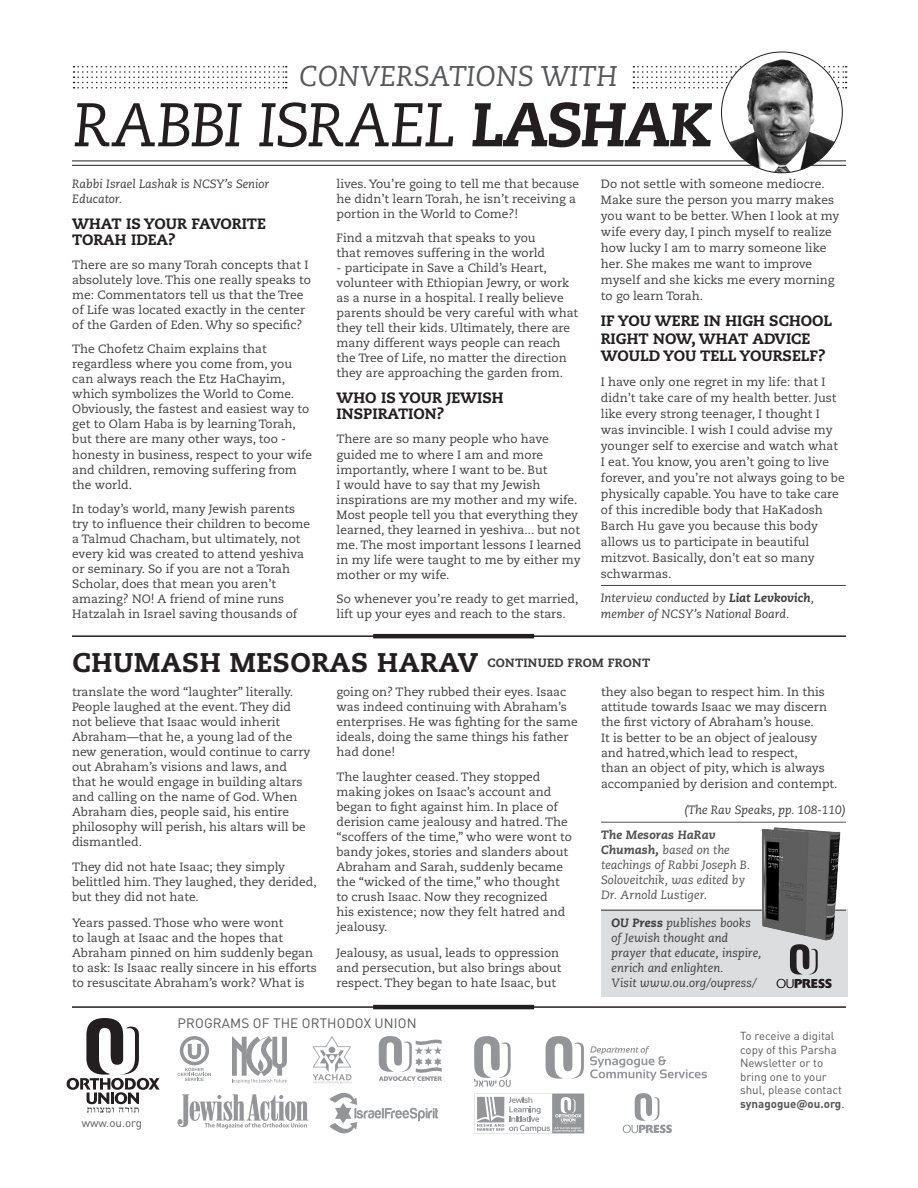
<style>
.page{position:relative;width:918px;height:1188px;background:#fff}
.page>*{position:absolute;margin:0;border:0;box-sizing:border-box;transform-origin:0 0}
.t1{font:italic 61.5px "Caecilia LT Std";letter-spacing:-.03em;color:#231f20}
.t2{font:italic 28.5px "Caecilia LT Std";color:#57585a}
.interview_text{font:800 27px "Caecilia LT Std";letter-spacing:.02em;color:#231f20}
.interview_Q{font:800 15px/16.5px "Caecilia LT Std";color:#231f20}
.t3{font:13.5px "DIN Pro";letter-spacing:.01em;color:#57585a}
.interview_text-2{font:12px/15px "Caecilia LT Std";color:#3e3e3f}
.byline{font:italic 12px/14.9px "Caecilia LT Std";color:#3e3e3f}
.byline-2{font:italic 12px/14.9px "Caecilia LT Std";color:#515153}
.interview_text-3{font:italic 12px/15px "Caecilia LT Std";color:#3e3e3f}
.interview_text-4{font:800 12px "Caecilia LT Std";letter-spacing:.02em;color:#3e3e3f}
.t4{font:11.55px/13.5px "DIN Pro";color:#57585a}
.s1{font-weight:800}
.s2{font-weight:700}
</style>
<div class="page">
<div style="left:601px;top:909px;width:247px;height:88px;background:#dcdddf"></div>
<hr style="left:601px;top:585px;width:245px;height:1px;background:#3e3e3f">
<hr style="left:72px;top:1006px;width:774px;height:2px;background:#231f20">
<hr style="left:373px;top:1005px;width:161px;height:4px;background:#231f20">
<hr style="left:72px;top:635px;width:774px;height:2px;background:#231f20">
<hr style="left:373px;top:634px;width:161px;height:4px;background:#231f20">
<svg style="left:67px;top:1018px;width:93px;height:95px"></svg>
<svg style="left:633px;top:66px;width:214px;height:22px"></svg>
<svg style="left:74px;top:66px;width:213px;height:22px"></svg>
<hr style="left:72px;top:161px;width:774px;height:1px;background:#231f20">
<hr style="left:72px;top:165px;width:774px;height:1px;background:#231f20">
<img style="left:722px;top:52px;width:120px;height:121px;border-radius:60px">
<svg style="left:232px;top:1036px;width:55px;height:48px"></svg>
<svg style="left:313px;top:1036px;width:39px;height:47px"></svg>
<svg style="left:546px;top:1036px;width:38px;height:43px"></svg>
<svg style="left:590px;top:1046px;width:117px;height:35px"></svg>
<svg style="left:623px;top:1093px;width:49px;height:40px"></svg>
<svg style="left:177px;top:1036px;width:34px;height:45px"></svg>
<svg style="left:379px;top:1036px;width:63px;height:45px"></svg>
<svg style="left:474px;top:1036px;width:37px;height:51px"></svg>
<svg style="left:329px;top:1093px;width:109px;height:41px"></svg>
<svg style="left:177px;top:1094px;width:131px;height:35px"></svg>
<svg style="left:474px;top:1094px;width:110px;height:39px"></svg>
<hr style="left:601px;top:822px;width:245px;height:1px;background:#515153">
<hr style="left:601px;top:910px;width:245px;height:1px;background:#3e3e3f">
<img style="left:753px;top:821px;width:93px;height:120px">
<svg style="left:776px;top:944px;width:56px;height:44px"></svg>
<p class="t2" style="left:299px;top:60px;width:320px">CONVERSATIONS WITH</p>
<p class="t1" style="left:73px;top:90px;width:641px">RABBI ISRAEL <span class="s1">LASHAK</span></p>
<p class="interview_text-3" style="left:72px;top:177px;width:199px">Rabbi Israel Lashak is NCSY’s Senior<br>Educator.</p>
<p class="interview_Q" style="left:72px;top:215px;width:195px">WHAT IS YOUR FAVORITE<br>TORAH IDEA?</p>
<p class="interview_text-2" style="left:72px;top:258px;width:240px">There are so many Torah concepts that I absolutely love. This one really speaks to me: Commentators tell us that the Tree of Life was located exactly in the center of the Garden of Eden. Why so specific?</p>
<p class="interview_text-2" style="left:72px;top:342px;width:241px">The Chofetz Chaim explains that regardless where you come from, you can always reach the Etz HaChayim, which symbolizes the World to Come.<br>Obviously, the fastest and easiest way to get to Olam Haba is by learning Torah, but there are many other ways, too - honesty in business, respect to your wife and children, removing suffering from the world.</p>
<p class="interview_text-2" style="left:72px;top:501px;width:239px">In today’s world, many Jewish parents try to influence their children to become a Talmud Chacham, but ultimately, not every kid was created to attend yeshiva or seminary. So if you are not a Torah Scholar, does that mean you aren’t amazing? NO! A friend of mine runs Hatzalah in Israel saving thousands of</p>
<p class="interview_text-2" style="left:337px;top:177px;width:244px">lives. You’re going to tell me that because he didn’t learn Torah, he isn’t receiving a portion in the World to Come?!</p>
<p class="interview_text-2" style="left:337px;top:231px;width:210px">Find a mitzvah that speaks to you that removes suffering in the world</p>
<p class="interview_text-2" style="left:337px;top:261px;width:243px">- participate in Save a Child’s Heart, volunteer with Ethiopian Jewry, or work as a nurse in a hospital. I really believe parents should be very careful with what they tell their kids. Ultimately, there are many different ways people can reach the Tree of Life, no matter the direction they are approaching the garden from.</p>
<p class="interview_Q" style="left:337px;top:389px;width:168px">WHO IS YOUR JEWISH<br>INSPIRATION?</p>
<p class="interview_text-2" style="left:337px;top:432px;width:246px">There are so many people who have guided me to where I am and more importantly, where I want to be. But<br>I would have to say that my Jewish inspirations are my mother and my wife.<br>Most people tell you that everything they learned, they learned in yeshiva... but not me. The most important lessons I learned in my life were taught to me by either my mother or my wife.</p>
<p class="interview_text-2" style="left:337px;top:591px;width:243px">So whenever you’re ready to get married, lift up your eyes and reach to the stars.</p>
<p class="interview_text-2" style="left:601px;top:176px;width:240px;line-height:15.9px">Do not settle with someone mediocre.<br>Make sure the person you marry makes you want to be better. When I look at my wife every day, I pinch myself to realize how lucky I am to marry someone like her. She makes me want to improve myself and she kicks me every morning to go learn Torah.</p>
<p class="interview_Q" style="left:601px;top:312px;width:233px;line-height:17.4px">IF YOU WERE IN HIGH SCHOOL<br>RIGHT NOW, WHAT ADVICE<br>WOULD YOU TELL YOURSELF?</p>
<p class="interview_text-2" style="left:601px;top:374px;width:245px;line-height:15.9px">I have only one regret in my life: that I didn’t take care of my health better. Just like every strong teenager, I thought I was invincible. I wish I could advise my younger self to exercise and watch what I eat. You know, you aren’t going to live forever, and you’re not always going to be physically capable. You have to take care of this incredible body that HaKadosh Barch Hu gave you because this body allows us to participate in beautiful mitzvot. Basically, don’t eat so many schwarmas.</p>
<p class="byline" style="left:601px;top:591px;width:215px;line-height:15.5px">Interview conducted by <span class="s1">Liat Levkovich</span>, member of NCSY’s National Board.</p>
<p class="interview_text" style="left:73px;top:646px;width:407px">CHUMASH MESORAS HARAV</p>
<p class="interview_text-4" style="left:487px;top:656px;width:164px">CONTINUED FROM FRONT</p>
<p class="interview_text-2" style="left:72px;top:684px;width:240px">translate the word “laughter” literally.<br>People laughed at the event. They did not believe that Isaac would inherit Abraham—that he, a young lad of the new generation, would continue to carry out Abraham’s visions and laws, and that he would engage in building altars and calling on the name of God. When Abraham dies, people said, his entire philosophy will perish, his altars will be dismantled.</p>
<p class="interview_text-2" style="left:72px;top:860px;width:246px">They did not hate Isaac; they simply belittled him. They laughed, they derided, but they did not hate.</p>
<p class="interview_text-2" style="left:72px;top:915px;width:246px">Years passed. Those who were wont<br>to laugh at Isaac and the hopes that Abraham pinned on him suddenly began to ask: Is Isaac really sincere in his efforts to resuscitate Abraham’s work? What is</p>
<p class="interview_text-2" style="left:336px;top:684px;width:243px">going on? They rubbed their eyes. Isaac was indeed continuing with Abraham’s enterprises. He was fighting for the same ideals, doing the same things his father had done!</p>
<p class="interview_text-2" style="left:336px;top:770px;width:237px">The laughter ceased. They stopped making jokes on Isaac’s account and began to fight against him. In place of derision came jealousy and hatred. The “scoffers of the time,” who were wont to bandy jokes, stories and slanders about Abraham and Sarah, suddenly became the “wicked of the time,” who thought to crush Isaac. Now they recognized<br>his existence; now they felt hatred and jealousy.</p>
<p class="interview_text-2" style="left:336px;top:945px;width:227px">Jealousy, as usual, leads to oppression and persecution, but also brings about respect. They began to hate Isaac, but</p>
<p class="interview_text-2" style="left:601px;top:684px;width:238px;line-height:15.5px">they also began to respect him. In this attitude towards Isaac we may discern the first victory of Abraham’s house.<br>It is better to be an object of jealousy and hatred,which lead to respect,<br>than an object of pity, which is always accompanied by derision and contempt.</p>
<p class="interview_text-3" style="left:684px;top:802px;width:163px">(The Rav Speaks, pp. 108-110)</p>
<p class="byline-2" style="left:601px;top:828px;width:151px"><span class="s1">The Mesoras HaRav<br>Chumash,</span> based on the teachings of Rabbi Joseph B.<br>Soloveitchik, was edited by<br>Dr. Arnold Lustiger.</p>
<p class="byline" style="left:612px;top:916px;width:151px"><span class="s1">OU Press</span> publishes books of Jewish thought and prayer that educate, inspire, enrich and enlighten.<br>Visit www.ou.org/oupress/</p>
<p class="t4" style="left:82px;top:1115px;width:62px">www.ou.org</p>
<p class="t3" style="left:177px;top:1014px;width:241px">PROGRAMS OF THE ORTHODOX UNION</p>
<p class="t4" style="left:740px;top:1029px;width:106px">To receive a digital copy of this Parsha<br>Newsletter or to bring one to your shul, please contact <span class="s2">synagogue@ou.org</span>.</p>
</div>
